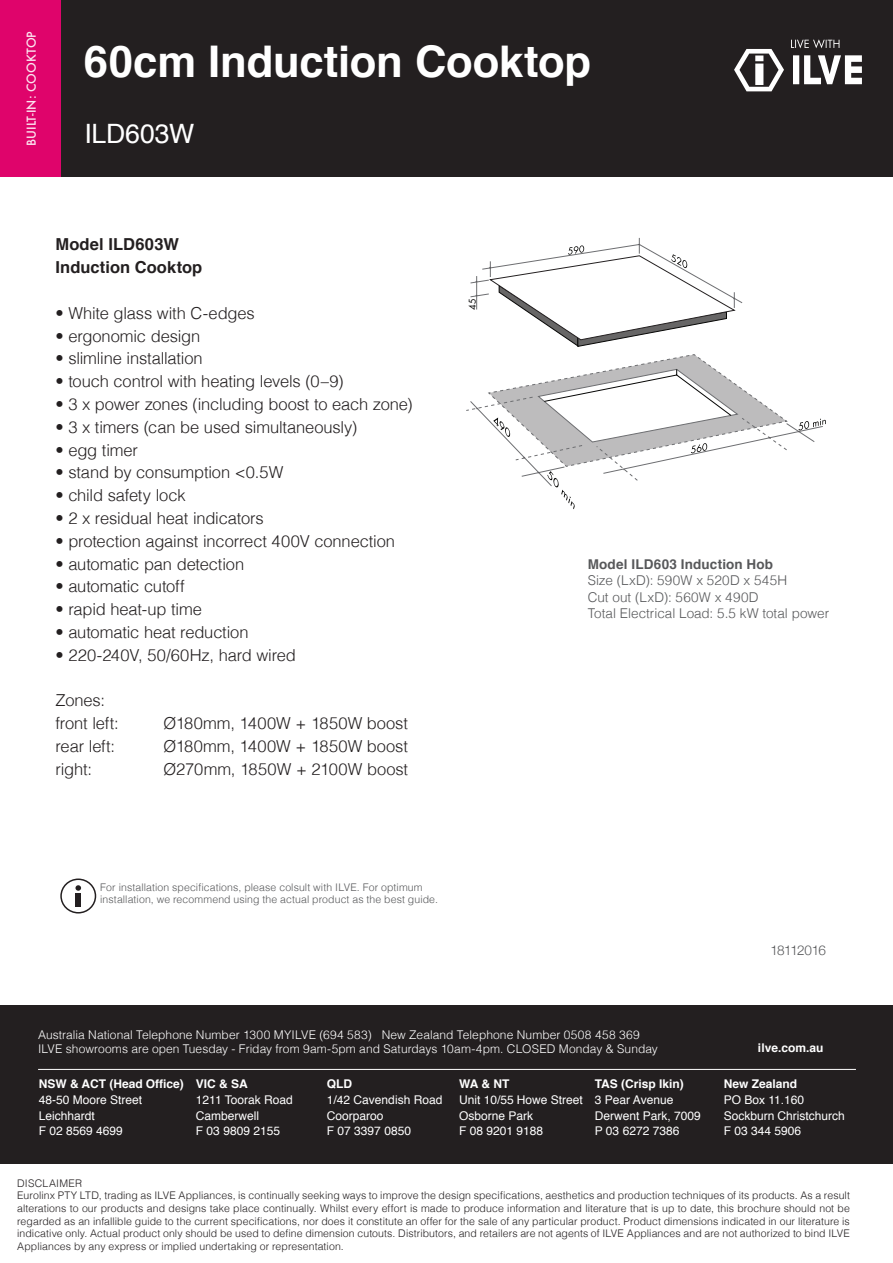
<style>
.page{position:relative;width:893px;height:1263px;background:#fff}
.page>*{position:absolute;margin:0;border:0;box-sizing:border-box;transform-origin:0 0}
.t1{font:700 43.65px "Helvetica";letter-spacing:-.005em;color:#fff}
.t2{font:26.7px "Helvetica";letter-spacing:-.01em;color:#fff}
.t3{font:300 16.5px "Helvetica";letter-spacing:-.01em;color:#231f20}
.t4{font:700 16.5px "Helvetica";letter-spacing:.005em;color:#231f20}
.t5{font:300 13.5px "Helvetica";letter-spacing:.005em;color:#57585a}
.t6{font:700 13.5px "Helvetica";letter-spacing:.015em;color:#57585a}
.t7{font:300 13.5px "Helvetica Neue";letter-spacing:-.055em;color:#57585a}
.t8{font:12px/15.8px "Helvetica";color:#fff}
.t9{font:300 12px "Helvetica";letter-spacing:.005em;color:#fff}
.t10{font:700 12px "Helvetica";color:#fff}
.t11{font:500 12px "Futura";color:#fff}
.t12{font:300 10.5px/12.6px "Helvetica";letter-spacing:.01em;color:#231f20;text-align:justify}
.t13{font:300 10.5px/12.6px "Helvetica";letter-spacing:.01em;color:#57585a}
.t14{font:9.15px "Futura Std";color:#050504}
.t15{font:3.9px "Futura Std";color:#5a595c}
</style>
<div class="page">
<svg style="left:470px;top:244px;width:273px;height:103px"></svg>
<svg style="left:466px;top:354px;width:360px;height:155px"></svg>
<div style="left:0;top:0;width:893px;height:176px;background:#231f20"></div>
<div style="left:0;top:0;width:61px;height:176px;background:#df046b"></div>
<svg style="left:734px;top:39px;width:128px;height:52px"></svg>
<div style="left:0;top:1004px;width:893px;height:159px;background:#231f20"></div>
<hr style="left:38px;top:1069px;width:818px;height:1px;background:#fff">
<div style="left:75px;top:893px;width:6px;height:14px;background:#231f20"></div>
<svg style="left:75px;top:885px;width:6px;height:6px"></svg>
<div style="left:60px;top:878px;width:36px;height:35px;border:2px solid #231f20;border-radius:50%"></div>
<p class="t11" style="left:23px;top:146px;width:116px;rotate:-90deg">BUILT-IN: COOKTOP</p>
<p class="t1" style="left:84px;top:26px;width:509px">60cm Induction Cooktop</p>
<p class="t2" style="left:84px;top:113px;width:111px">ILD603W</p>
<p class="t4" style="left:56px;top:231px;width:125px">Model ILD603W</p>
<p class="t4" style="left:56px;top:254px;width:148px">Induction Cooktop</p>
<p class="t3" style="left:56px;top:299px;width:201px">• White glass with C-edges</p>
<p class="t3" style="left:56px;top:322px;width:146px">• ergonomic design</p>
<p class="t3" style="left:56px;top:344px;width:149px">• slimline installation</p>
<p class="t3" style="left:56px;top:367px;width:290px">• touch control with heating levels (0–9)</p>
<p class="t3" style="left:56px;top:390px;width:359px">• 3 x power zones (including boost to each zone)</p>
<p class="t3" style="left:56px;top:413px;width:303px">• 3 x timers (can be used simultaneously)</p>
<p class="t3" style="left:56px;top:436px;width:84px">• egg timer</p>
<p class="t3" style="left:56px;top:458px;width:229px">• stand by consumption &lt;0.5W</p>
<p class="t3" style="left:56px;top:481px;width:132px">• child safety lock</p>
<p class="t3" style="left:56px;top:504px;width:210px">• 2 x residual heat indicators</p>
<p class="t3" style="left:56px;top:527px;width:341px">• protection against incorrect 400V connection</p>
<p class="t3" style="left:56px;top:550px;width:190px">• automatic pan detection</p>
<p class="t3" style="left:56px;top:572px;width:131px">• automatic cutoff</p>
<p class="t3" style="left:56px;top:595px;width:148px">• rapid heat-up time</p>
<p class="t3" style="left:56px;top:618px;width:195px">• automatic heat reduction</p>
<p class="t3" style="left:56px;top:641px;width:242px">• 220-240V, 50/60Hz, hard wired</p>
<p class="t3" style="left:56px;top:686px;width:51px">Zones:</p>
<p class="t3" style="left:56px;top:709px;width:65px">front left:</p>
<p class="t3" style="left:163px;top:709px;width:246px">Ø180mm, 1400W + 1850W boost</p>
<p class="t3" style="left:56px;top:732px;width:61px">rear left:</p>
<p class="t3" style="left:163px;top:732px;width:246px">Ø180mm, 1400W + 1850W boost</p>
<p class="t3" style="left:56px;top:755px;width:38px">right:</p>
<p class="t3" style="left:163px;top:755px;width:246px">Ø270mm, 1850W + 2100W boost</p>
<p class="t15" style="left:475px;top:279px;width:4px">•</p>
<p class="t15" style="left:475px;top:293px;width:4px">•</p>
<p class="t14" style="left:467px;top:309px;width:13px;rotate:-90deg">45</p>
<p class="t15" style="left:489px;top:265px;width:4px">•</p>
<p class="t15" style="left:476px;top:406px;width:4px">•</p>
<p class="t15" style="left:523px;top:455px;width:4px">•</p>
<p class="t15" style="left:638px;top:242px;width:4px">•</p>
<p class="t15" style="left:623px;top:467px;width:4px">•</p>
<p class="t15" style="left:733px;top:296px;width:4px">•</p>
<p class="t15" style="left:769px;top:435px;width:4px">•</p>
<p class="t6" style="left:588px;top:553px;width:187px">Model ILD603 Induction Hob</p>
<p class="t5" style="left:588px;top:569px;width:201px">Size (LxD): 590W x 520D x 545H</p>
<p class="t5" style="left:588px;top:585px;width:172px">Cut out (LxD): 560W x 490D</p>
<p class="t5" style="left:588px;top:601px;width:243px">Total Electrical Load: 5.5 kW total power</p>
<p class="t13" style="left:100px;top:880px;width:339px">For installation specifications, please colsult with ILVE. For optimum installation, we recommend using the actual product as the best guide.</p>
<p class="t7" style="left:770px;top:939px;width:57px">18112016</p>
<p class="t9" style="left:38px;top:1024px;width:603px">Australia National Telephone Number 1300 MYILVE (694 583) New Zealand Telephone Number 0508 458 369</p>
<p class="t9" style="left:38px;top:1039px;width:621px">ILVE showrooms are open Tuesday - Friday from 9am-5pm and Saturdays 10am-4pm. CLOSED Monday &amp; Sunday</p>
<p class="t10" style="left:758px;top:1038px;width:67px">ilve.com.au</p>
<p class="t10" style="left:39px;top:1074px;width:147px">NSW &amp; ACT (Head Office)</p>
<p class="t8" style="left:39px;top:1092px;width:105px">48-50 Moore Street<br>Leichhardt</p>
<p class="t8" style="left:39px;top:1124px;width:86px">F 02 8569 4699</p>
<p class="t10" style="left:595px;top:1074px;width:91px">TAS (Crisp Ikin)</p>
<p class="t8" style="left:595px;top:1092px;width:108px">3 Pear Avenue<br>Derwent Park, 7009</p>
<p class="t8" style="left:595px;top:1124px;width:86px">P 03 6272 7386</p>
<p class="t10" style="left:196px;top:1074px;width:54px">VIC &amp; SA</p>
<p class="t8" style="left:196px;top:1092px;width:98px">1211 Toorak Road<br>Camberwell</p>
<p class="t8" style="left:196px;top:1124px;width:86px">F 03 9809 2155</p>
<p class="t10" style="left:327px;top:1074px;width:27px">QLD</p>
<p class="t8" style="left:327px;top:1092px;width:117px">1/42 Cavendish Road<br>Coorparoo</p>
<p class="t8" style="left:327px;top:1124px;width:86px">F 07 3397 0850</p>
<p class="t10" style="left:459px;top:1074px;width:52px">WA &amp; NT</p>
<p class="t8" style="left:459px;top:1092px;width:125px">Unit 10/55 Howe Street</p>
<p class="t8" style="left:459px;top:1108px;width:76px">Osborne Park</p>
<p class="t8" style="left:459px;top:1124px;width:86px">F 08 9201 9188</p>
<p class="t10" style="left:724px;top:1074px;width:75px">New Zealand</p>
<p class="t8" style="left:724px;top:1092px;width:82px">PO Box 11.160</p>
<p class="t8" style="left:724px;top:1108px;width:122px">Sockburn Christchurch</p>
<p class="t8" style="left:724px;top:1124px;width:79px">F 03 344 5906</p>
<p class="t12" style="left:17px;top:1176px;width:66px">DISCLAIMER</p>
<p class="t12" style="left:17px;top:1188px;width:834px">Eurolinx PTY LTD, trading as ILVE Appliances, is continually seeking ways to improve the design specifications, aesthetics and production techniques of its products. As a result alterations to our products and designs take place continually. Whilst every effort is made to produce information and literature that is up to date, this brochure should not be regarded as an infallible guide to the current specifications, nor does it constitute an offer for the sale of any particular product. Product dimensions indicated in our literature is indicative only. Actual product only should be used to define dimension cutouts. Distributors, and retailers are not agents of ILVE Appliances and are not authorized to bind ILVE Appliances by any express or implied undertaking or representation.</p>
</div>
